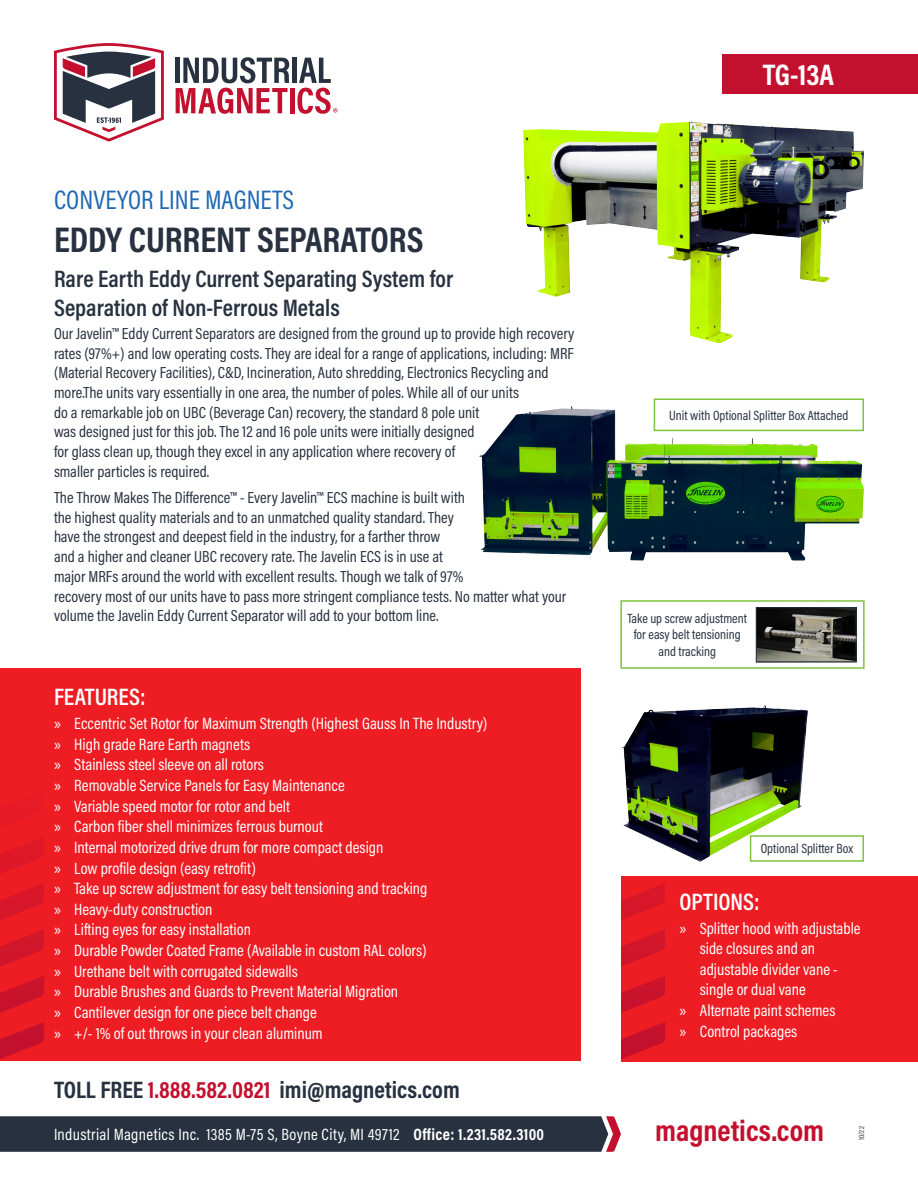
<style>
.page{position:relative;width:918px;height:1188px;background:#fff}
.page>*{position:absolute;margin:0;border:0;box-sizing:border-box;transform-origin:0 0}
.H1_All_Caps{font:700 36px "Acumin Pro Cond";letter-spacing:-.005em;color:#27313f}
.t1{font:700 30px "Acumin Pro Cond";color:#c3102e}
.Document-ID{font:700 30px "Acumin Pro Cond";color:#fff}
.H2_Preheader_All_Cap{font:27px "Acumin Pro Cond";color:#2069b1}
.H3_Subheading_Title{font:600 24px/28.8px "Acumin Pro Cond";color:#27313f}
.t2{font:700 24px "Acumin Pro Cond";color:#27313f}
.H3_-_Header_All_Caps{font:600 24px "Acumin Pro Cond";color:#fff}
.t3{font:16.5px/20.7px "Acumin Pro Cond";color:#fff}
.t4{font:16.5px "Acumin Pro Cond";letter-spacing:.02em;color:#fff}
.Body_Copy{font:16.2px/19.6px "Acumin Pro Cond";color:#27313f}
.Callout{font:13.5px/16.2px "Acumin Pro Cond";color:#27313f;text-align:center}
.t5{font:7.5px "Acumin Pro Cond";color:#27313f}
.s1{font-family:"Myriad Pro"}
.s2{color:#c3102e}
.s3{font-weight:700}
</style>
<div class="page">
<div style="left:722px;top:54px;width:196px;height:39px;background:#c3102e"></div>
<div style="left:292px;top:58px;width:5px;height:25px;background:#27313f"></div>
<svg style="left:176px;top:57px;width:113px;height:57px"></svg>
<div style="left:290px;top:88px;width:5px;height:25px;background:#c3102e"></div>
<svg style="left:297px;top:58px;width:41px;height:56px"></svg>
<svg style="left:54px;top:43px;width:110px;height:99px"></svg>
<svg style="left:0;top:1116px;width:621px;height:36px;background:#2e3643"></svg>
<img style="left:621px;top:705px;width:187px;height:157px">
<img style="left:479px;top:406px;width:385px;height:155px">
<div style="left:654px;top:399px;width:210px;height:32px;border:2px solid #81c340"></div>
<div style="left:750px;top:835px;width:114px;height:27px;border:2px solid #81c340"></div>
<div style="left:621px;top:876px;width:297px;height:185px;background:#ee1d23"></div>
<svg style="left:621px;top:883px;width:44px;height:176px"></svg>
<div style="left:0;top:668px;width:580px;height:393px;background:#ee1d23"></div>
<svg style="left:0;top:826px;width:44px;height:233px"></svg>
<img style="left:523px;top:122px;width:341px;height:221px">
<div style="left:620px;top:600px;width:245px;height:69px;border:2px solid #81c340"></div>
<img style="left:758px;top:609px;width:96px;height:51px">
<div style="left:756px;top:607px;width:100px;height:55px;border:1px solid #27313f"></div>
<p class="H2_Preheader_All_Cap" style="left:54px;top:182px;width:242px">CONVEYOR LINE MAGNETS</p>
<p class="H1_All_Caps" style="left:54px;top:215px;width:371px">EDDY CURRENT SEPARATORS</p>
<p class="H3_Subheading_Title" style="left:54px;top:264px;width:401px">Rare Earth Eddy Current Separating System for<br>Separation of Non-Ferrous Metals</p>
<p class="Body_Copy" style="left:54px;top:323px;width:522px">Our Javelin™ Eddy Current Separators are designed from the ground up to provide high recovery rates (97%+) and low operating costs. They are ideal for a range of applications, including: MRF (Material Recovery Facilities), C&amp;D, Incineration, Auto shredding, Electronics Recycling and more.The units vary essentially in one area, the number of poles. While all of our units<br>do a remarkable job on UBC (Beverage Can) recovery, the standard 8 pole unit<br>was designed just for this job. The 12 and 16 pole units were initially designed<br>for glass clean up, though they excel in any application where recovery of<br>smaller particles is required.</p>
<p class="Body_Copy" style="left:54px;top:487px;width:514px">The Throw Makes The Difference™ - Every Javelin™ ECS machine is built with<br>the highest quality materials and to an unmatched quality standard. They<br>have the strongest and deepest field in the industry, for a farther throw<br>and a higher and cleaner UBC recovery rate. The Javelin ECS is in use at<br>major MRFs around the world with excellent results. Though we talk of 97%<br>recovery most of our units have to pass more stringent compliance tests. No matter what your volume the Javelin Eddy Current Separator will add to your bottom line.</p>
<p class="H3_-_Header_All_Caps" style="left:54px;top:681px;width:93px">FEATURES:</p>
<p class="t3" style="left:54px;top:713px;width:435px"><span class="s1">»</span> Eccentric Set Rotor for Maximum Strength (Highest Gauss In The Industry)</p>
<p class="t3" style="left:54px;top:733px;width:198px"><span class="s1">»</span> High grade Rare Earth magnets</p>
<p class="t3" style="left:54px;top:754px;width:212px"><span class="s1">»</span> Stainless steel sleeve on all rotors</p>
<p class="t3" style="left:54px;top:775px;width:292px"><span class="s1">»</span> Removable Service Panels for Easy Maintenance</p>
<p class="t3" style="left:54px;top:795px;width:238px"><span class="s1">»</span> Variable speed motor for rotor and belt</p>
<p class="t3" style="left:54px;top:816px;width:271px"><span class="s1">»</span> Carbon fiber shell minimizes ferrous burnout</p>
<p class="t3" style="left:54px;top:837px;width:331px"><span class="s1">»</span> Internal motorized drive drum for more compact design</p>
<p class="t3" style="left:54px;top:857px;width:203px"><span class="s1">»</span> Low profile design (easy retrofit)</p>
<p class="t3" style="left:54px;top:878px;width:375px"><span class="s1">»</span> Take up screw adjustment for easy belt tensioning and tracking</p>
<p class="t3" style="left:54px;top:898px;width:160px"><span class="s1">»</span> Heavy-duty construction</p>
<p class="t3" style="left:54px;top:919px;width:199px"><span class="s1">»</span> Lifting eyes for easy installation</p>
<p class="t3" style="left:54px;top:940px;width:374px"><span class="s1">»</span> Durable Powder Coated Frame (Available in custom RAL colors)</p>
<p class="t3" style="left:54px;top:960px;width:245px"><span class="s1">»</span> Urethane belt with corrugated sidewalls</p>
<p class="t3" style="left:54px;top:981px;width:346px"><span class="s1">»</span> Durable Brushes and Guards to Prevent Material Migration</p>
<p class="t3" style="left:54px;top:1002px;width:264px"><span class="s1">»</span> Cantilever design for one piece belt change</p>
<p class="t3" style="left:54px;top:1022px;width:270px"><span class="s1">»</span> +/- 1% of out throws in your clean aluminum</p>
<p class="Document-ID" style="left:763px;top:54px;width:73px">TG-13A</p>
<p class="Callout" style="left:669px;top:407px;width:181px">Unit with Optional Splitter Box Attached</p>
<p class="Callout" style="left:627px;top:610px;width:121px">Take up screw adjustment for easy belt tensioning and tracking</p>
<p class="Callout" style="left:761px;top:840px;width:94px">Optional Splitter Box</p>
<p class="H3_-_Header_All_Caps" style="left:680px;top:886px;width:82px">OPTIONS:</p>
<p class="t3" style="left:700px;top:917px;width:162px;text-indent:-20px"><span class="s1">»</span> Splitter hood with adjustable side closures and an adjustable divider vane - single or dual vane</p>
<p class="t3" style="left:680px;top:1000px;width:157px"><span class="s1">»</span> Alternate paint schemes</p>
<p class="t3" style="left:680px;top:1020px;width:119px"><span class="s1">»</span> Control packages</p>
<h3 class="t2" style="left:54px;top:1073px;width:407px">TOLL FREE <span class="s2">1.888.582.0821</span> imi@magnetics.com</h3>
<p class="t4" style="left:54px;top:1123px;width:492px">Industrial Magnetics Inc. 1385 M-75 S, Boyne City, MI 49712 <span class="s3">Office: 1.231.582.3100</span></p>
<p class="t5" style="left:857px;top:1140px;width:15px;rotate:-90deg">10/22</p>
<h2 class="t1" style="left:655px;top:1111px;width:170px">magnetics.com</h2>
</div>
